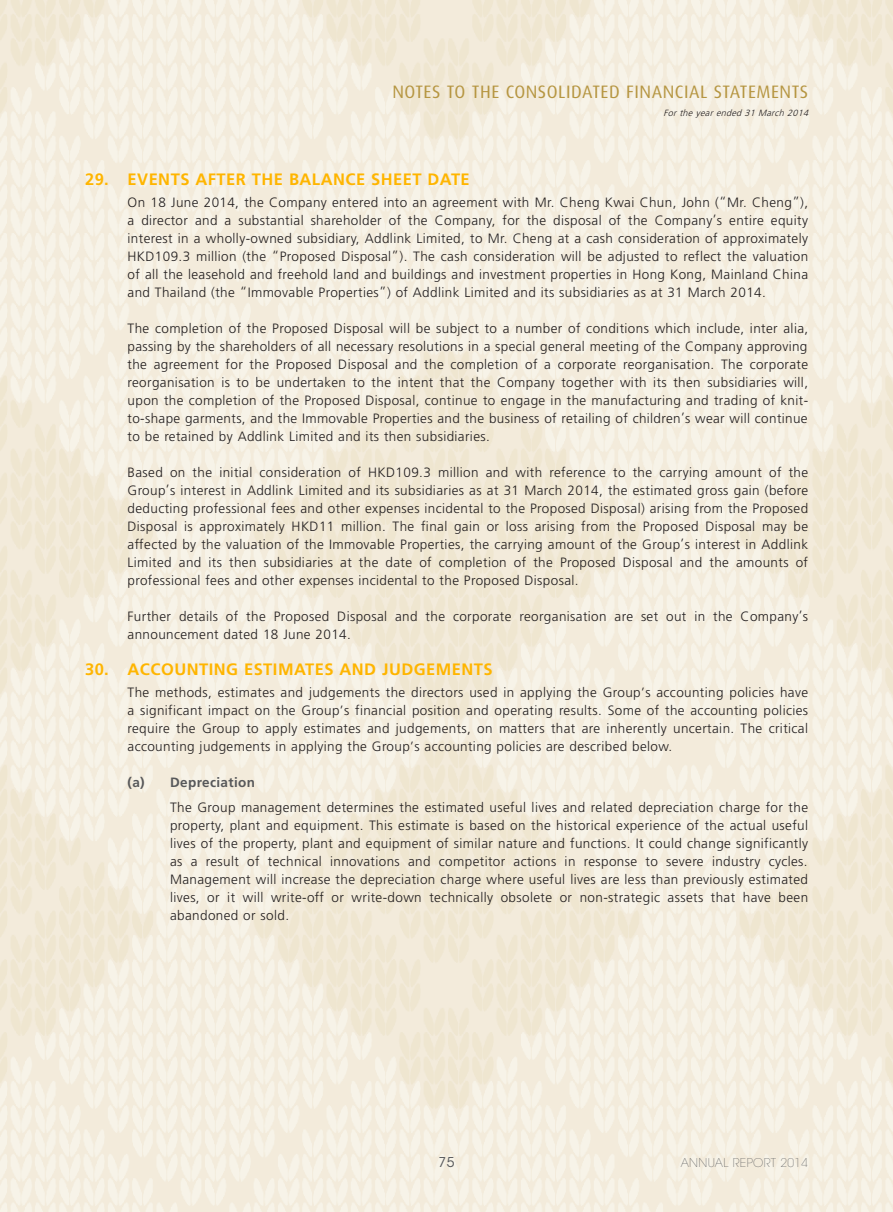
<style>
.page{position:relative;width:893px;height:1212px;background:#fff}
.page>*{position:absolute;margin:0;border:0;box-sizing:border-box;transform-origin:0 0}
.t1{font:18px "Dax";letter-spacing:.03em;color:#b69642}
.Heading_1{font:700 16.5px "Frutiger LT Std";letter-spacing:.03em;color:#ffb500}
.Body_Text{font:300 13.5px/18px "Frutiger LT Std";letter-spacing:.03em;color:#231f20;text-align:justify}
.Heading_2{font:700 13.5px "Frutiger LT Std";letter-spacing:.03em;color:#57585a}
.t2{font:13.5px "ITC Avant Garde Std";color:#57585a}
.t3{font:200 12px "ITC Avant Garde Std";letter-spacing:.03em;color:#57585a}
.t4{font:italic 300 9px "Frutiger LT Std";color:#231f20}
</style>
<div class="page">
<img style="left:0;top:0;width:893px;height:1212px">
<h1 class="t1" style="left:392px;top:81px;width:417px">NOTES TO THE CONSOLIDATED FINANCIAL STATEMENTS</h1>
<p class="t4" style="left:663px;top:107px;width:149px">For the year ended 31 March 2014</p>
<p class="Heading_1" style="left:85px;top:169px;width:386px">29. EVENTS AFTER THE BALANCE SHEET DATE</p>
<p class="Body_Text" style="left:128px;top:194px;width:682px">On 18 June 2014, the Company entered into an agreement with Mr. Cheng Kwai Chun, John (“Mr. Cheng”), a director and a substantial shareholder of the Company, for the disposal of the Company’s entire equity interest in a wholly-owned subsidiary, Addlink Limited, to Mr. Cheng at a cash consideration of approximately HKD109.3 million (the “Proposed Disposal”). The cash consideration will be adjusted to reflect the valuation of all the leasehold and freehold land and buildings and investment properties in Hong Kong, Mainland China and Thailand (the “Immovable Properties”) of Addlink Limited and its subsidiaries as at 31 March 2014.</p>
<p class="Body_Text" style="left:128px;top:320px;width:682px">The completion of the Proposed Disposal will be subject to a number of conditions which include, inter alia, passing by the shareholders of all necessary resolutions in a special general meeting of the Company approving the agreement for the Proposed Disposal and the completion of a corporate reorganisation. The corporate reorganisation is to be undertaken to the intent that the Company together with its then subsidiaries will, upon the completion of the Proposed Disposal, continue to engage in the manufacturing and trading of knit&shy;to-shape garments, and the Immovable Properties and the business of retailing of children’s wear will continue to be retained by Addlink Limited and its then subsidiaries.</p>
<p class="Body_Text" style="left:128px;top:464px;width:682px">Based on the initial consideration of HKD109.3 million and with reference to the carrying amount of the Group’s interest in Addlink Limited and its subsidiaries as at 31 March 2014, the estimated gross gain (before deducting professional fees and other expenses incidental to the Proposed Disposal) arising from the Proposed Disposal is approximately HKD11 million. The final gain or loss arising from the Proposed Disposal may be affected by the valuation of the Immovable Properties, the carrying amount of the Group’s interest in Addlink Limited and its then subsidiaries at the date of completion of the Proposed Disposal and the amounts of professional fees and other expenses incidental to the Proposed Disposal.</p>
<p class="Body_Text" style="left:128px;top:608px;width:682px">Further details of the Proposed Disposal and the corporate reorganisation are set out in the Company’s announcement dated 18 June 2014.</p>
<p class="Heading_1" style="left:85px;top:660px;width:409px">30. ACCOUNTING ESTIMATES AND JUDGEMENTS</p>
<p class="Body_Text" style="left:128px;top:684px;width:682px">The methods, estimates and judgements the directors used in applying the Group’s accounting policies have a significant impact on the Group’s financial position and operating results. Some of the accounting policies require the Group to apply estimates and judgements, on matters that are inherently uncertain. The critical accounting judgements in applying the Group’s accounting policies are described below.</p>
<p class="Heading_2" style="left:128px;top:775px;width:129px">(a) Depreciation</p>
<p class="Body_Text" style="left:170px;top:798px;width:640px">The Group management determines the estimated useful lives and related depreciation charge for the property, plant and equipment. This estimate is based on the historical experience of the actual useful lives of the property, plant and equipment of similar nature and functions. It could change significantly as a result of technical innovations and competitor actions in response to severe industry cycles.<br>Management will increase the depreciation charge where useful lives are less than previously estimated lives, or it will write-off or write-down technically obsolete or non-strategic assets that have been abandoned or sold.</p>
<p class="t2" style="left:438px;top:1154px;width:17px">75</p>
<p class="t3" style="left:681px;top:1155px;width:129px">ANNUAL REPORT 2014</p>
</div>
